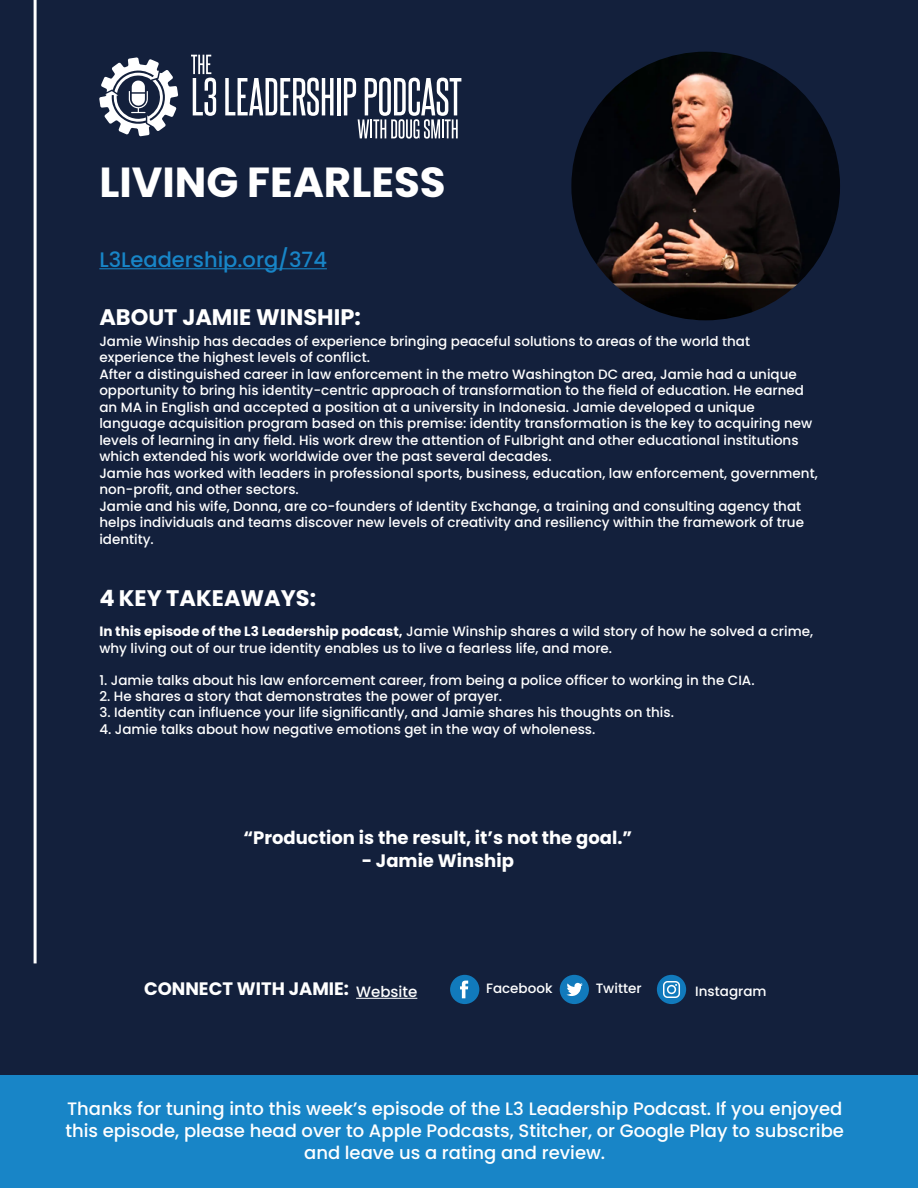
<style>
.page{position:relative;width:918px;height:1188px;background:#fff}
.page>*{position:absolute;margin:0;border:0;box-sizing:border-box;transform-origin:0 0}
.t1{font:700 42px "Poppins";color:#fff}
.t2{font:700 22.5px "Poppins";color:#fff}
.t3{font:500 21px "Poppins";color:#1885c7}
.t4{font:500 18px/21.6px "Poppins";color:#fff;text-align:center}
.t5{font:700 18px "Poppins";color:#fff}
.t6{font:500 13.5px/16.5px "Poppins";color:#fff}
.s1{font-weight:700}
</style>
<div class="page">
<div style="left:0;top:0;width:918px;height:1076px;background:#13203c"></div>
<div style="left:0;top:1076px;width:918px;height:112px;background:#1885c7"></div>
<hr style="left:34px;top:0;width:3px;height:963px;background:#fff">
<svg style="left:225px;top:78px;width:109px;height:38px"></svg>
<hr style="left:337px;top:78px;width:3px;height:37px;background:#fff">
<svg style="left:344px;top:78px;width:117px;height:61px"></svg>
<svg style="left:191px;top:55px;width:25px;height:61px"></svg>
<svg style="left:99px;top:57px;width:79px;height:79px"></svg>
<hr style="left:99px;top:268px;width:228px;height:1px;background:#1885c7">
<img style="left:571px;top:52px;width:269px;height:268px;border-radius:134px">
<div style="left:657px;top:975px;width:29px;height:29px;background:#117abc;border-radius:50%"></div>
<svg style="left:663px;top:981px;width:17px;height:17px"></svg>
<hr style="left:356px;top:998px;width:61px;height:1px;background:#fff">
<div style="left:450px;top:975px;width:29px;height:29px;background:#117abc;border-radius:50%"></div>
<div style="left:560px;top:975px;width:29px;height:29px;background:#117abc;border-radius:50%"></div>
<svg style="left:460px;top:981px;width:8px;height:17px"></svg>
<svg style="left:567px;top:983px;width:16px;height:13px"></svg>
<h1 class="t1" style="left:99px;top:158px;width:348px">LIVING FEARLESS</h1>
<h3 class="t3" style="left:99px;top:248px;width:229px">L3Leadership.org/374</h3>
<h2 class="t2" style="left:99px;top:304px;width:263px">ABOUT JAMIE WINSHIP:</h2>
<p class="t6" style="left:99px;top:333px;width:720px">Jamie Winship has decades of experience bringing peaceful solutions to areas of the world that experience the highest levels of conflict.<br>After a distinguished career in law enforcement in the metro Washington DC area, Jamie had a unique opportunity to bring his identity-centric approach of transformation to the field of education. He earned an MA in English and accepted a position at a university in Indonesia. Jamie developed a unique language acquisition program based on this premise: identity transformation is the key to acquiring new levels of learning in any field. His work drew the attention of Fulbright and other educational institutions which extended his work worldwide over the past several decades.<br>Jamie has worked with leaders in professional sports, business, education, law enforcement, government, non-profit, and other sectors.<br>Jamie and his wife, Donna, are co-founders of Identity Exchange, a training and consulting agency that helps individuals and teams discover new levels of creativity and resiliency within the framework of true identity.</p>
<h2 class="t2" style="left:99px;top:585px;width:218px">4 KEY TAKEAWAYS:</h2>
<p class="t6" style="left:99px;top:624px;width:715px"><span class="s1">In this episode of the L3 Leadership podcast,</span> Jamie Winship shares a wild story of how he solved a crime, why living out of our true identity enables us to live a fearless life, and more.</p>
<p class="t6" style="left:99px;top:672px;width:657px">1. Jamie talks about his law enforcement career, from being a police officer to working in the CIA.</p>
<p class="t6" style="left:99px;top:688px;width:404px">2. He shares a story that demonstrates the power of prayer.</p>
<p class="t6" style="left:99px;top:704px;width:576px">3. Identity can influence your life significantly, and Jamie shares his thoughts on this.</p>
<p class="t6" style="left:99px;top:721px;width:498px">4. Jamie talks about how negative emotions get in the way of wholeness.</p>
<h3 class="t5" style="left:243px;top:827px;width:390px">“Production is the result, it’s not the goal.”</h3>
<h3 class="t5" style="left:362px;top:850px;width:154px">- Jamie Winship</h3>
<h3 class="t5" style="left:144px;top:978px;width:275px">CONNECT WITH JAMIE: <sub>Website</sub></h3>
<p class="t6" style="left:486px;top:980px;width:68px">Facebook</p>
<p class="t6" style="left:596px;top:980px;width:47px">Twitter</p>
<p class="t6" style="left:695px;top:983px;width:73px">Instagram</p>
<h3 class="t4" style="left:65px;top:1098px;width:780px">Thanks for tuning into this week’s episode of the L3 Leadership Podcast. If you enjoyed this episode, please head over to Apple Podcasts, Stitcher, or Google Play to subscribe and leave us a rating and review.</h3>
</div>
